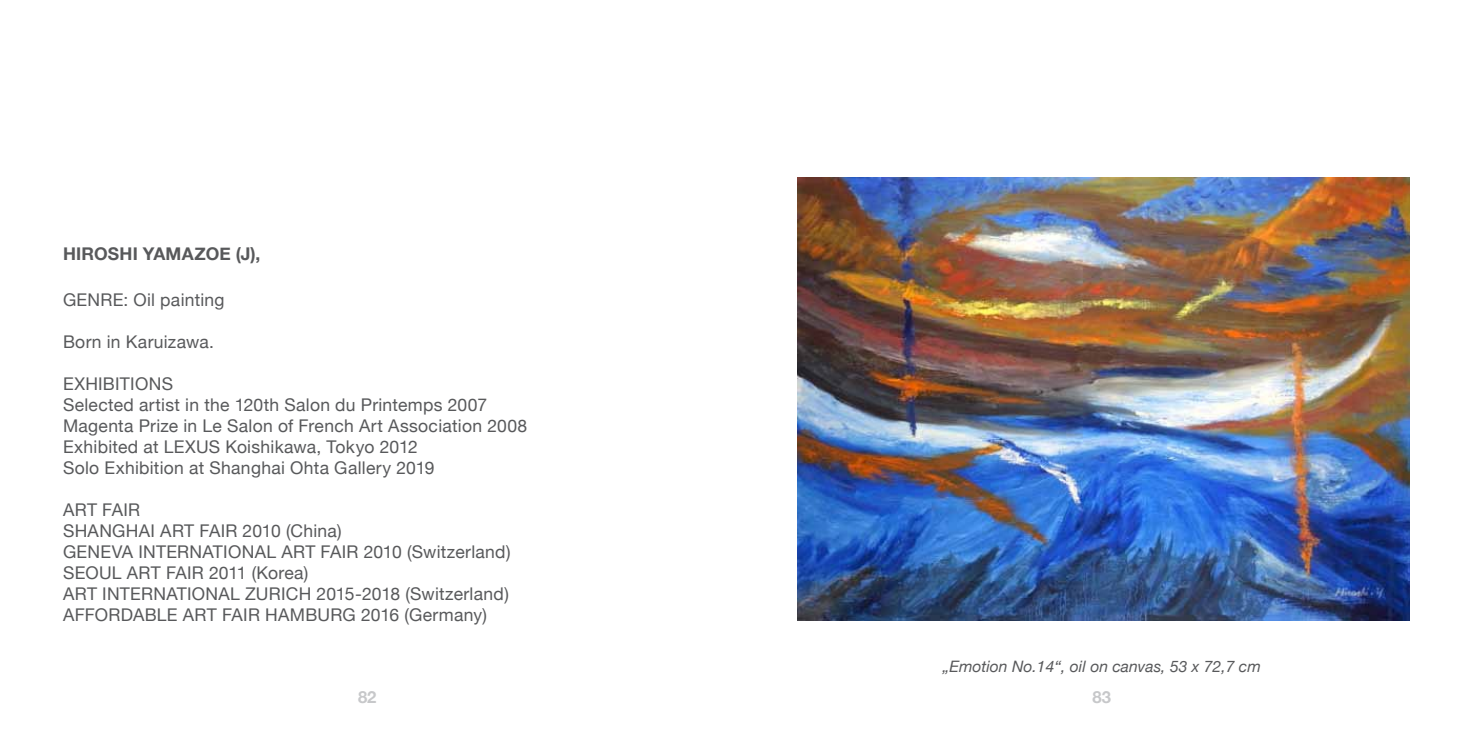
<style>
.page{position:relative;width:1469px;height:735px;background:#fff}
.page>*{position:absolute;margin:0;border:0;box-sizing:border-box;transform-origin:0 0}
.t1{font:17.5px/21px "Helvetica Neue";letter-spacing:.015em;color:#58595b}
.t2{font:700 17.5px "Helvetica Neue";color:#58595b}
.t3{font:700 16.62px "Helvetica Neue";color:#c7c8ca}
.t4{font:italic 15.75px "Helvetica Neue";color:#58595b}
</style>
<div class="page">
<img style="left:797px;top:177px;width:611px;height:443px">
<p class="t2" style="left:63px;top:240px;width:25px">HIROSHI</p>
<p class="t2" style="left:143px;top:240px;width:14px">YAMA</p>
<p class="t2" style="left:194px;top:240px;width:68px">ZOE (J),</p>
<p class="t1" style="left:63px;top:290px;width:163px">GENRE: Oil painting</p>
<p class="t1" style="left:63px;top:332px;width:153px">Born in Karuizawa.</p>
<p class="t1" style="left:63px;top:374px;width:466px">EXHIBITIONS<br>Selected artist in the 120th Salon du Printemps 2007<br>Magenta Prize in Le Salon of French Art Association 2008<br>Exhibited at LEXUS Koishikawa, Tokyo 2012<br>Solo Exhibition at Shanghai Ohta Gallery 2019</p>
<p class="t1" style="left:63px;top:500px;width:79px">ART FAIR<br>Shanghai</p>
<p class="t1" style="left:160px;top:521px;width:60px">Art Fair</p>
<p class="t1" style="left:243px;top:521px;width:101px">2010 (China)</p>
<p class="t1" style="left:63px;top:542px;width:26px">Geneva</p>
<p class="t1" style="left:138px;top:542px;width:17px">International</p>
<p class="t1" style="left:281px;top:542px;width:59px">Art Fair</p>
<p class="t1" style="left:364px;top:542px;width:148px">2010 (Switzerland)</p>
<p class="t1" style="left:63px;top:563px;width:25px">Seoul</p>
<p class="t1" style="left:127px;top:563px;width:59px">Art Fair</p>
<p class="t1" style="left:209px;top:563px;width:101px">2011 (Korea)</p>
<p class="t1" style="left:63px;top:584px;width:56px">Art International</p>
<p class="t1" style="left:245px;top:584px;width:23px">Zurich</p>
<p class="t1" style="left:316px;top:584px;width:194px">2015-2018 (Switzerland)</p>
<p class="t1" style="left:63px;top:605px;width:24px">Affordable</p>
<p class="t1" style="left:183px;top:605px;width:13px">art</p>
<p class="t1" style="left:222px;top:605px;width:10px">fair</p>
<p class="t1" style="left:265px;top:605px;width:27px">Hamburg</p>
<p class="t1" style="left:361px;top:605px;width:127px">2016 (Germany)</p>
<p class="t4" style="left:942px;top:654px;width:320px">„Emotion No.14“, oil on canvas, 53 x 72,7 cm</p>
<p class="t3" style="left:358px;top:683px;width:20px">82</p>
<p class="t3" style="left:1092px;top:683px;width:20px">83</p>
</div>
